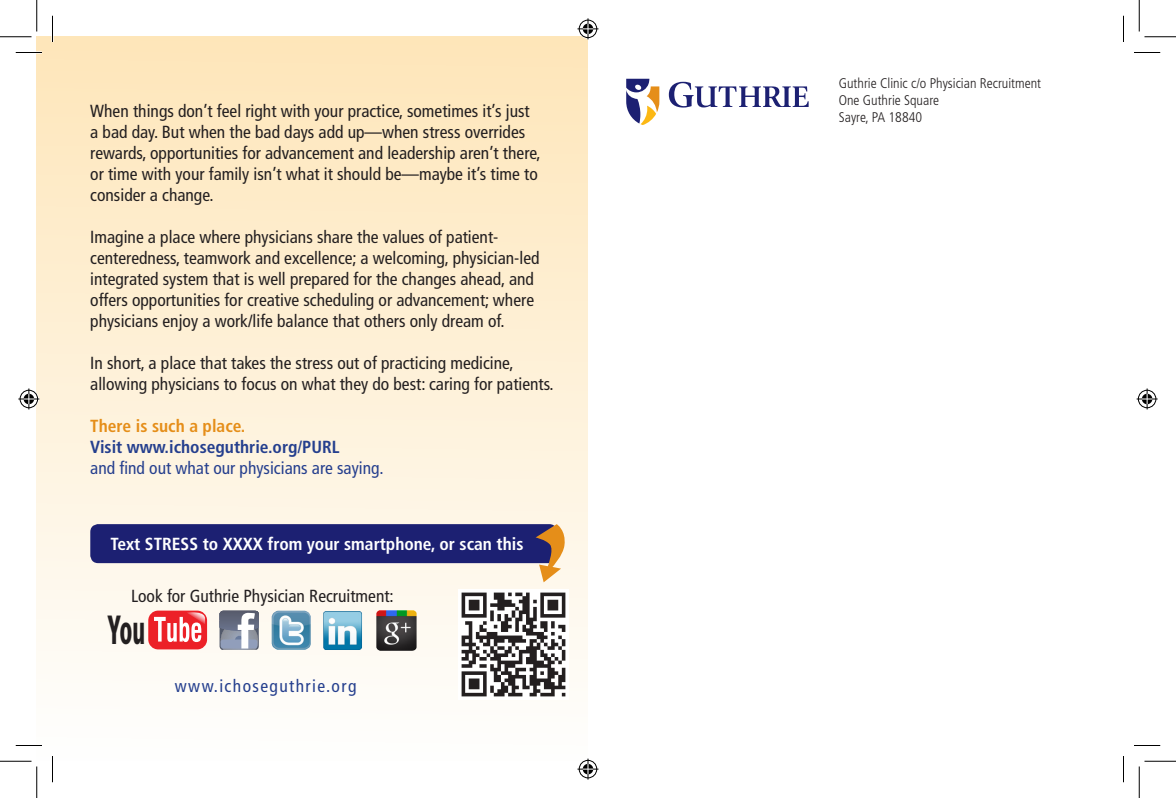
<style>
.page{position:relative;width:1176px;height:798px;background:#fff}
.page>*{position:absolute;margin:0;border:0;box-sizing:border-box;transform-origin:0 0}
.t1{font:900 condensed 40.77px "Frutiger";color:#231f20;scale:.56 1}
.t2{font:condensed 17.5px/21px "Frutiger";color:#231f20}
.t3{font:700 condensed 17.5px "Frutiger";color:#fff}
.t4{font:condensed 17.5px "Frutiger";color:#253f8e}
.t5{font:700 condensed 17.5px "Frutiger";color:#253f8e}
.t6{font:condensed 17.5px "Frutiger";letter-spacing:.08em;color:#253f8e}
.t7{font:700 condensed 17.5px "Frutiger";color:#e58e19}
.t8{font:300 condensed 14px/16.8px "Frutiger";color:#231f20}
</style>
<div class="page">
<div style="left:37px;top:37px;width:551px;height:724px;background:linear-gradient(to bottom,#fee6b9,#fefefd)"></div>
<svg style="left:669px;top:82px;width:140px;height:26px"></svg>
<svg style="left:626px;top:79px;width:33px;height:46px"></svg>
<img style="left:458px;top:589px;width:111px;height:111px">
<svg style="left:220px;top:611px;width:39px;height:39px"></svg>
<img style="left:272px;top:611px;width:39px;height:39px">
<img style="left:323px;top:611px;width:39px;height:39px">
<div style="left:148px;top:611px;width:59px;height:38px;background:#ec2128;border-radius:10px"></div>
<img style="left:187px;top:612px;width:18px;height:12px">
<svg style="left:154px;top:617px;width:47px;height:25px"></svg>
<img style="left:376px;top:610px;width:41px;height:41px">
<div style="left:90px;top:524px;width:467px;height:39px;background:#1c2072;border-radius:8px"></div>
<svg style="left:536px;top:524px;width:30px;height:58px"></svg>
<hr style="left:16px;top:51px;width:26px;height:3px;background:#fff">
<hr style="left:16px;top:744px;width:26px;height:3px;background:#fff">
<hr style="left:51px;top:16px;width:3px;height:26px;background:#fff">
<hr style="left:51px;top:756px;width:3px;height:26px;background:#fff">
<svg style="left:16px;top:52px;width:26px;height:1px"></svg>
<svg style="left:1134px;top:52px;width:26px;height:1px"></svg>
<svg style="left:16px;top:745px;width:26px;height:1px"></svg>
<svg style="left:1134px;top:745px;width:26px;height:1px"></svg>
<svg style="left:52px;top:16px;width:1px;height:26px"></svg>
<svg style="left:52px;top:756px;width:1px;height:26px"></svg>
<svg style="left:1123px;top:16px;width:1px;height:26px"></svg>
<svg style="left:1123px;top:756px;width:1px;height:26px"></svg>
<hr style="left:0;top:36px;width:32px;height:1px;background:#000">
<hr style="left:1144px;top:36px;width:32px;height:1px;background:#000">
<hr style="left:0;top:761px;width:32px;height:1px;background:#000">
<hr style="left:1144px;top:761px;width:32px;height:1px;background:#000">
<hr style="left:36px;top:0;width:1px;height:32px;background:#000">
<hr style="left:36px;top:766px;width:1px;height:32px;background:#000">
<hr style="left:1139px;top:0;width:1px;height:32px;background:#000">
<hr style="left:1139px;top:766px;width:1px;height:32px;background:#000">
<svg style="left:578px;top:18px;width:20px;height:21px"></svg>
<svg style="left:578px;top:759px;width:20px;height:21px"></svg>
<svg style="left:18px;top:388px;width:21px;height:22px"></svg>
<svg style="left:1137px;top:388px;width:21px;height:22px"></svg>
<p class="t2" style="left:90px;top:100px;width:452px">When things don’t feel right with your practice, sometimes it’s just a bad day. But when the bad days add up—when stress overrides rewards, opportunities for advancement and leadership aren’t there, or time with your family isn’t what it should be—maybe it’s time to consider a change.</p>
<p class="t2" style="left:90px;top:226px;width:451px">Imagine a place where physicians share the values of patient&shy;centeredness, teamwork and excellence; a welcoming, physician-led integrated system that is well prepared for the changes ahead, and offers opportunities for creative scheduling or advancement; where physicians enjoy a work/life balance that others only dream of.</p>
<p class="t2" style="left:90px;top:352px;width:465px">In short, a place that takes the stress out of practicing medicine, allowing physicians to focus on what they do best: caring for patients.</p>
<p class="t7" style="left:90px;top:415px;width:157px">There is such a place.</p>
<p class="t5" style="left:90px;top:436px;width:251px">Visit www.ichoseguthrie.org/PURL</p>
<p class="t4" style="left:90px;top:457px;width:295px">and find out what our physicians are saying.</p>
<p class="t3" style="left:110px;top:534px;width:415px">Text STRESS to XXXX from your smartphone, or scan this</p>
<p class="t2" style="left:131px;top:586px;width:264px">Look for Guthrie Physician Recruitment:</p>
<h1 class="t1" style="left:108px;top:605px;width:69px">You</h1>
<p class="t6" style="left:175px;top:676px;width:183px">www.ichoseguthrie.org</p>
<p class="t8" style="left:839px;top:75px;width:204px">Guthrie Clinic c/o Physician Recruitment<br>One Guthrie Square<br>Sayre, PA 18840</p>
</div>
